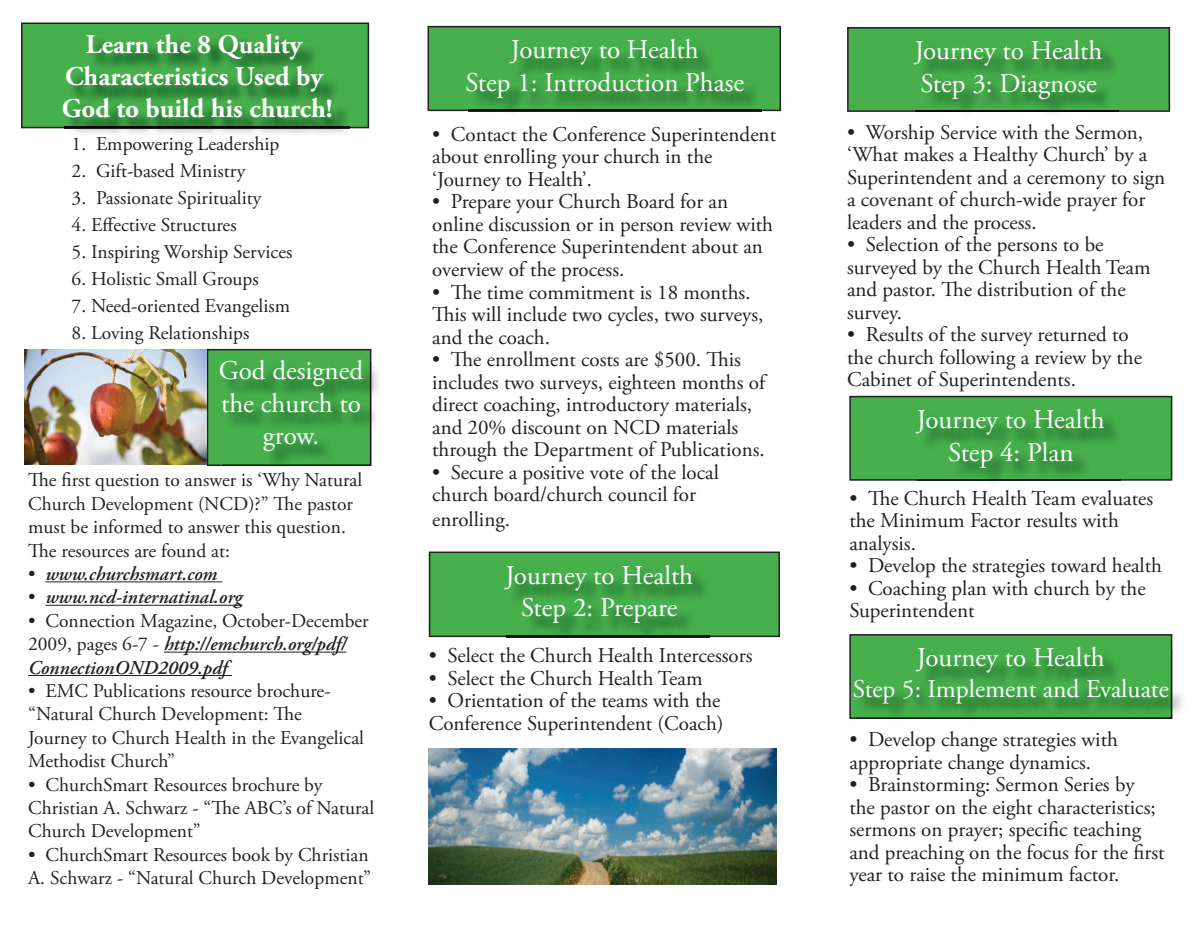
<style>
.page{position:relative;width:1202px;height:932px;background:#fff}
.page>*{position:absolute;margin:0;border:0;box-sizing:border-box;transform-origin:0 0}
.t1{font:27px/32.4px "Adobe Garamond Pro";color:#fff;text-align:center}
.t2{font:700 27px/32.4px "Adobe Garamond Pro";color:#fff;text-align:center}
.t3{font:25.5px "Adobe Garamond Pro";color:#fff}
.t4{font:21px/22.5px "Adobe Garamond Pro";color:#231f20}
.t5{font:19.5px/23.4px "Adobe Garamond Pro";color:#231f20}
.t6{font:italic 600 19.5px "Adobe Garamond Pro";color:#231f20}
.s1{font-weight:400;font-style:normal}
.s2{font-weight:600;font-style:italic}
</style>
<div class="page">
<svg style="left:207px;top:349px;width:164px;height:117px;background:#429d46"></svg>
<svg style="left:427px;top:26px;width:354px;height:85px;background:#44a449"></svg>
<img style="left:24px;top:349px;width:183px;height:115px">
<hr style="left:45px;top:581px;width:177px;height:1px;background:#231f20">
<hr style="left:45px;top:604px;width:197px;height:1px;background:#231f20">
<hr style="left:164px;top:651px;width:182px;height:1px;background:#231f20">
<hr style="left:28px;top:675px;width:204px;height:1px;background:#231f20">
<img style="left:275px;top:361px;width:103px;height:106px">
<img style="left:222px;top:361px;width:148px;height:104px">
<svg style="left:21px;top:23px;width:348px;height:105px;background:#44a548"></svg>
<img style="left:65px;top:35px;width:285px;height:99px">
<img style="left:65px;top:127px;width:285px;height:1px">
<img style="left:429px;top:748px;width:347px;height:136px">
<img style="left:468px;top:41px;width:293px;height:71px">
<img style="left:468px;top:110px;width:293px;height:1px">
<svg style="left:429px;top:551px;width:351px;height:86px;background:#46a84b"></svg>
<img style="left:506px;top:566px;width:203px;height:72px">
<svg style="left:847px;top:27px;width:323px;height:85px;background:#45a649"></svg>
<img style="left:1049px;top:112px;width:9px;height:2px">
<img style="left:915px;top:42px;width:203px;height:70px">
<svg style="left:849px;top:396px;width:323px;height:84px;background:#44a749"></svg>
<img style="left:917px;top:410px;width:203px;height:72px">
<img style="left:917px;top:479px;width:203px;height:2px">
<svg style="left:849px;top:634px;width:323px;height:85px;background:#419444"></svg>
<img style="left:1172px;top:648px;width:11px;height:71px">
<img style="left:855px;top:648px;width:316px;height:70px">
<p class="t2" style="left:62px;top:28px;width:272px">Learn the 8 Quality<br>Characteristics Used by<br>God to build his church!</p>
<p class="t1" style="left:465px;top:34px;width:280px">Journey to Health<br>Step 1: Introduction Phase</p>
<p class="t5" style="left:72px;top:133px;width:209px">1. Empowering Leadership</p>
<p class="t5" style="left:72px;top:160px;width:175px">2. Gift-based Ministry</p>
<p class="t5" style="left:72px;top:187px;width:191px">3. Passionate Spirituality</p>
<p class="t5" style="left:72px;top:214px;width:166px">4. Effective Structures</p>
<p class="t5" style="left:72px;top:241px;width:222px">5. Inspiring Worship Services</p>
<p class="t5" style="left:72px;top:268px;width:189px">6. Holistic Small Groups</p>
<p class="t5" style="left:72px;top:295px;width:220px">7. Need-oriented Evangelism</p>
<p class="t5" style="left:72px;top:322px;width:179px">8. Loving Relationships</p>
<p class="t1" style="left:219px;top:355px;width:146px">God designed the church to grow.</p>
<p class="t5" style="left:28px;top:469px;width:336px;text-indent:21px">e first question to answer is ‘Why Natural<br>Church Development (NCD)?”</p>
<p class="t5" style="left:294px;top:492px;width:60px">e pastor</p>
<p class="t5" style="left:28px;top:516px;width:319px">must be informed to answer this question.</p>
<p class="t5" style="left:49px;top:539px;width:183px">e resources are found at:</p>
<p class="t6" style="left:28px;top:562px;width:191px"><span class="s1">•</span> www.churchsmart.com</p>
<p class="t6" style="left:28px;top:586px;width:216px"><span class="s1">•</span> www.ncd-internatinal.org</p>
<p class="t5" style="left:28px;top:609px;width:342px">• Connection Magazine, October-December<br>2009, pages 6-7 - <span class="s2">http://emchurch.org/pdf/<br>ConnectionOND2009.pdf</span></p>
<p class="t5" style="left:28px;top:679px;width:304px">• EMC Publications resource brochure-“Natural Church Development:</p>
<p class="t5" style="left:28px;top:703px;width:337px;text-indent:266px">e<br>Journey to Church Health in the Evangelical<br>Methodist Church”</p>
<p class="t5" style="left:28px;top:773px;width:348px">• ChurchSmart Resources brochure by<br>Christian A. Schwarz - “The ABC’s of Natural<br>Church Development”</p>
<p class="t5" style="left:28px;top:843px;width:344px">• ChurchSmart Resources book by Christian<br>A. Schwarz - “Natural Church Development”</p>
<p class="t4" style="left:432px;top:124px;width:345px">• Contact the Conference Superintendent about enrolling your church in the ‘Journey to Health’.</p>
<p class="t4" style="left:432px;top:191px;width:342px">• Prepare your Church Board for an online discussion or in person review with the Conference Superintendent about an overview of the process.</p>
<p class="t4" style="left:432px;top:281px;width:320px">• The time commitment is 18 months.</p>
<p class="t4" style="left:454px;top:304px;width:310px">is will include two cycles, two surveys,</p>
<p class="t4" style="left:432px;top:326px;width:119px">and the coach.</p>
<p class="t4" style="left:432px;top:349px;width:334px">• The enrollment costs are $500. This includes two surveys, eighteen months of direct coaching, introductory materials, and 20% discount on NCD materials through the Department of Publications.</p>
<p class="t4" style="left:432px;top:461px;width:288px">• Secure a positive vote of the local church board/church council for</p>
<p class="t4" style="left:432px;top:509px;width:79px">enrolling.</p>
<p class="t1" style="left:505px;top:560px;width:189px">Journey to Health<br>Step 2: Prepare</p>
<p class="t4" style="left:429px;top:645px;width:325px">• Select the Church Health Intercessors</p>
<p class="t4" style="left:429px;top:667px;width:275px">• Select the Church Health Team</p>
<p class="t4" style="left:429px;top:690px;width:296px">• Orientation of the teams with the<br>Conference Superintendent (Coach)</p>
<p class="t1" style="left:914px;top:36px;width:189px;text-align:left">Journey to Health<br>Step 3: Diagnose</p>
<p class="t4" style="left:847px;top:121px;width:320px">• Worship Service with the Sermon, ‘What makes a Healthy Church’ by a Superintendent and a ceremony to sign a covenant of church-wide prayer for leaders and the process.</p>
<p class="t4" style="left:847px;top:234px;width:305px">• Selection of the persons to be surveyed by the Church Health Team and pastor.</p>
<p class="t4" style="left:963px;top:279px;width:163px">e distribution of the</p>
<p class="t4" style="left:847px;top:301px;width:56px">survey.</p>
<p class="t4" style="left:847px;top:324px;width:296px">• Results of the survey returned to the church following a review by the<br>Cabinet of Superintendents.</p>
<p class="t1" style="left:917px;top:404px;width:189px">Journey to Health<br>Step 4: Plan</p>
<p class="t4" style="left:849px;top:487px;width:305px">• The Church Health Team evaluates the Minimum Factor results with analysis.</p>
<p class="t4" style="left:849px;top:555px;width:314px">• Develop the strategies toward health</p>
<p class="t4" style="left:849px;top:577px;width:298px">• Coaching plan with church by the<br>Superintendent</p>
<p class="t1" style="left:917px;top:642px;width:189px">Journey to Health</p>
<p class="t3" style="left:852px;top:673px;width:317px">Step 5: Implement and Evaluate</p>
<p class="t4" style="left:849px;top:729px;width:270px">• Develop change strategies with appropriate change dynamics.</p>
<p class="t4" style="left:849px;top:774px;width:317px">• Brainstorming: Sermon Series by the pastor on the eight characteristics; sermons on prayer; specific teaching and preaching on the focus for the first year to raise the minimum factor.</p>
</div>
